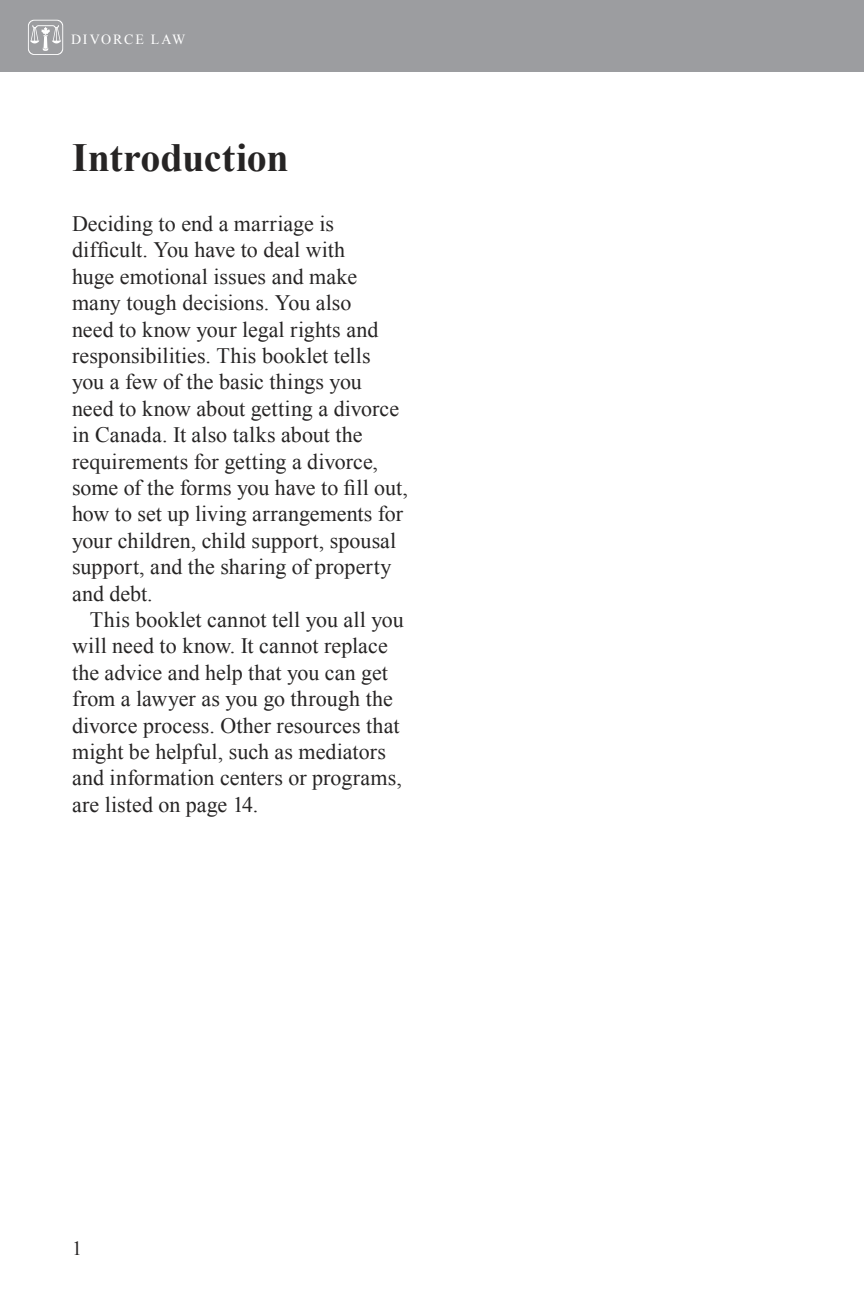
<style>
.page{position:relative;width:864px;height:1296px;background:#fff}
.page>*{position:absolute;margin:0;border:0;box-sizing:border-box;transform-origin:0 0}
.t1{font:700 40px "Times New Roman";letter-spacing:-.005em;color:#262424}
.t2{font:22px/26.4px "Times New Roman";color:#262424}
.t3{font:20px "Times New Roman";color:#262424}
.t4{font:14px "Times New Roman";letter-spacing:.125em;color:#fff}
</style>
<div class="page">
<div style="left:0;top:0;width:864px;height:72px;background:#9c9da0"></div>
<svg style="left:28px;top:20px;width:35px;height:35px"></svg>
<p class="t4" style="left:71px;top:30px;width:116px">DIVORCE LAW</p>
<h1 class="t1" style="left:72px;top:130px;width:218px">Introduction</h1>
<p class="t2" style="left:72px;top:210px;width:337px">Deciding to end a marriage is difficult. You have to deal with<br>huge emotional issues and make many tough decisions. You also<br>need to know your legal rights and responsibilities. This booklet tells you a few of the basic things you need to know about getting a divorce in Canada. It also talks about the requirements for getting a divorce, some of the forms you have to fill out, how to set up living arrangements for your children, child support, spousal support, and the sharing of property and debt.</p>
<p class="t2" style="left:72px;top:606px;width:333px;text-indent:18px">This booklet cannot tell you all you will need to know. It cannot replace the advice and help that you can get from a lawyer as you go through the divorce process. Other resources that might be helpful, such as mediators and information centers or programs, are listed on page 14.</p>
<p class="t3" style="left:72px;top:1235px;width:11px">1</p>
</div>
